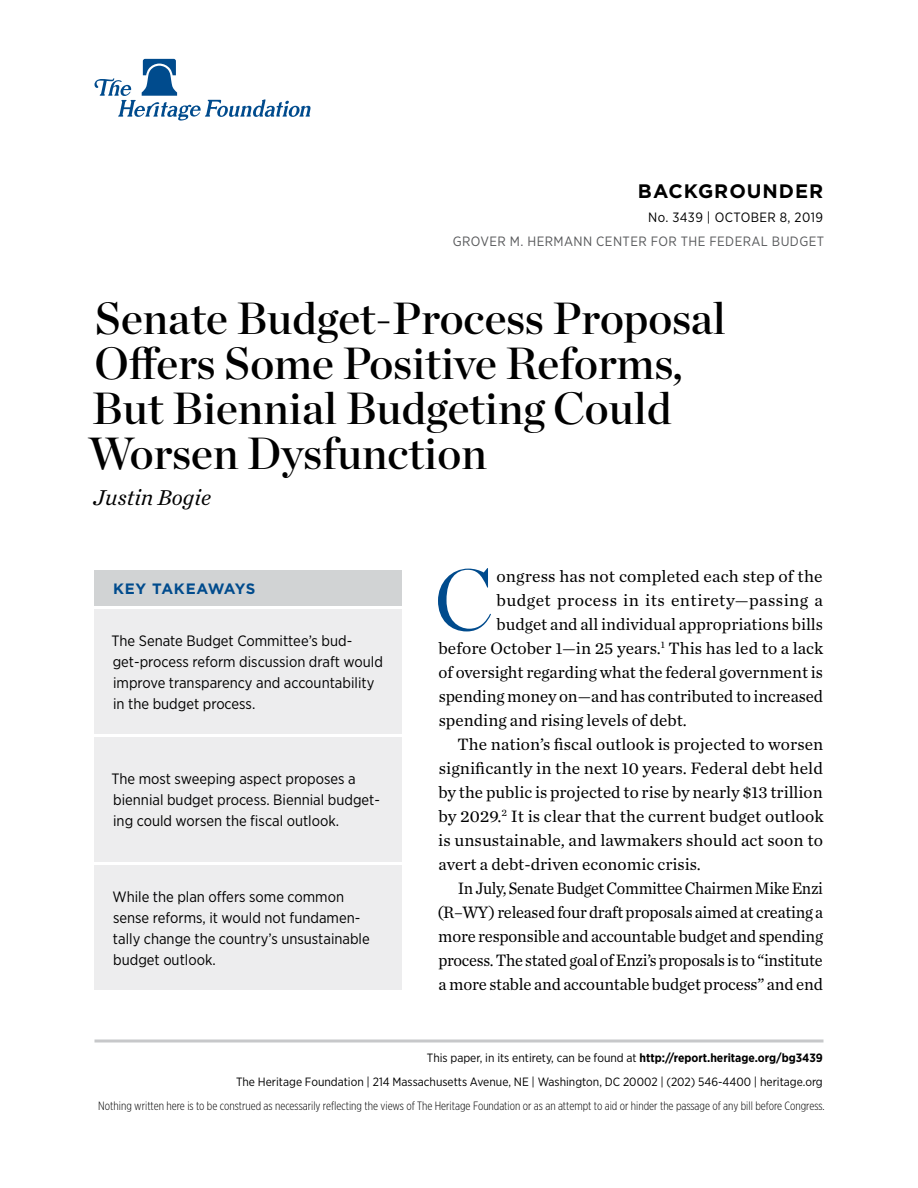
<style>
.page{position:relative;width:918px;height:1188px;background:#fff}
.page>*{position:absolute;margin:0;border:0;box-sizing:border-box;transform-origin:0 0}
.t1{font:300 86.1px "Chronicle Display";color:#004b8d}
.t2{font:45px/45px "Chronicle Display Semi";color:#000}
.t3{font:italic 22.5px "Chronicle Text G1";color:#000}
.t4{font:700 19.5px "Gotham";letter-spacing:.05em;color:#000}
.t5{font:17.25px "Chronicle Text G1";color:#000}
.t6{font:17.25px "Chronicle Text G1";color:#000;scale:.95 1}
.t7{font:17.25px "Chronicle Text G1";color:#000;scale:.96 1}
.t8{font:17.25px "Chronicle Text G1";letter-spacing:-.02em;color:#000;scale:.94 1}
.t9{font:17.25px "Chronicle Text G1";letter-spacing:.025em;color:#000}
.t10{font:15px/21px "Gotham Narrow";color:#000}
.t11{font:700 15px "Gotham";letter-spacing:.03em;color:#004b8d}
.t12{font:13.5px "Gotham Narrow";letter-spacing:.03em;color:#58595b}
.t13{font:13.5px "Gotham Narrow";letter-spacing:.03em;color:#000}
.t14{font:12px/24px "Gotham Narrow";color:#000;text-align:right}
.t15{font:300 12px "Gotham X Narrow";color:#000}
.s1{font-weight:700}
</style>
<div class="page">
<hr style="left:94px;top:1040px;width:730px;height:2px;background:#c7c8ca">
<svg style="left:94px;top:59px;width:216px;height:62px"></svg>
<div style="left:94px;top:609px;width:308px;height:125px;background:#ededee"></div>
<div style="left:94px;top:570px;width:308px;height:36px;background:#d1d3d4"></div>
<div style="left:94px;top:737px;width:308px;height:125px;background:#ededee"></div>
<div style="left:94px;top:865px;width:308px;height:125px;background:#ededee"></div>
<p class="t4" style="left:638px;top:178px;width:187px">BACKGROUNDER</p>
<p class="t13" style="left:648px;top:209px;width:176px">No. 3439 | Octo ber 8, 2019</p>
<p class="t12" style="left:453px;top:233px;width:179px">GROVER M. HERMANN CENTER</p>
<p class="t12" style="left:651px;top:233px;width:166px">FOR THE FEDERAL BUDGET</p>
<h2 class="t2" style="left:88px;top:293px;width:639px">Senate Budget-Process Proposal<br>Offers Some Positive Reforms,<br>But Biennial Budgeting Could<br>Worsen Dysfunction</h2>
<h3 class="t3" style="left:93px;top:481px;width:119px">Justin Bogie</h3>
<p class="t11" style="left:113px;top:579px;width:144px">KEY TAKEAWAYS</p>
<p class="t10" style="left:112px;top:630px;width:273px">The Senate Budget Committee’s bud&shy;get-process reform discussion draft would improve transparency and accountability in the budget process.</p>
<p class="t10" style="left:112px;top:768px;width:270px">The most sweeping aspect proposes a biennial budget process. Biennial budget&shy;ing could worsen the fiscal outlook.</p>
<p class="t10" style="left:112px;top:886px;width:259px">While the plan offers some common sense reforms, it would not fundamen&shy;tally change the country’s unsustainable budget outlook.</p>
<h1 class="t1" style="left:434px;top:534px;width:62px">C</h1>
<p class="t5" style="left:497px;top:563px;width:328px">ongress has not completed each step of the</p>
<p class="t9" style="left:497px;top:587px;width:328px">budget process in its entirety—passing a</p>
<p class="t5" style="left:497px;top:611px;width:328px">budget and all individual appropriations bills</p>
<p class="t5" style="left:438px;top:635px;width:387px">before October 1—in 25 years.<sup>1</sup> This has led to a lack</p>
<p class="t5" style="left:438px;top:659px;width:386px">of oversight regarding what the federal government is</p>
<p class="t5" style="left:439px;top:683px;width:386px">spending money on—and has contributed to increased</p>
<p class="t5" style="left:439px;top:707px;width:250px">spending and rising levels of debt.</p>
<p class="t5" style="left:458px;top:731px;width:367px">The nation’s fiscal outlook is projected to worsen</p>
<p class="t5" style="left:439px;top:755px;width:386px">significantly in the next 10 years. Federal debt held</p>
<p class="t5" style="left:438px;top:779px;width:386px">by the public is projected to rise by nearly $13 trillion</p>
<p class="t5" style="left:438px;top:803px;width:387px">by 2029.<sup>2</sup> It is clear that the current budget outlook</p>
<p class="t5" style="left:438px;top:827px;width:386px">is unsustainable, and lawmakers should act soon to</p>
<p class="t5" style="left:439px;top:851px;width:264px">avert a debt-driven economic crisis.</p>
<p class="t8" style="left:458px;top:875px;width:390px">In July, Senate Budget Committee Chairmen Mike Enzi</p>
<p class="t7" style="left:437px;top:899px;width:403px">(R–WY) released four draft proposals aimed at creating a</p>
<p class="t5" style="left:438px;top:923px;width:386px">more responsible and accountable budget and spending</p>
<p class="t6" style="left:438px;top:947px;width:406px">process. The stated goal of Enzi’s proposals is to “institute</p>
<p class="t5" style="left:439px;top:971px;width:386px">a more stable and accountable budget process” and end</p>
<p class="t14" style="left:236px;top:1046px;width:588px">This paper, in its entirety, can be found at <span class="s1">http://report.heritage.org/bg3439<br></span>The Heritage Foundation | 214 Massachusetts Avenue, NE | Washington, DC 20002 | (202) 546-4400 | heritage.org</p>
<p class="t15" style="left:98px;top:1099px;width:728px">Nothing written here is to be construed as necessarily reflecting the views of The Heritage Foundation or as an attempt to aid or hinder the passage of any bill before Congress.</p>
</div>
